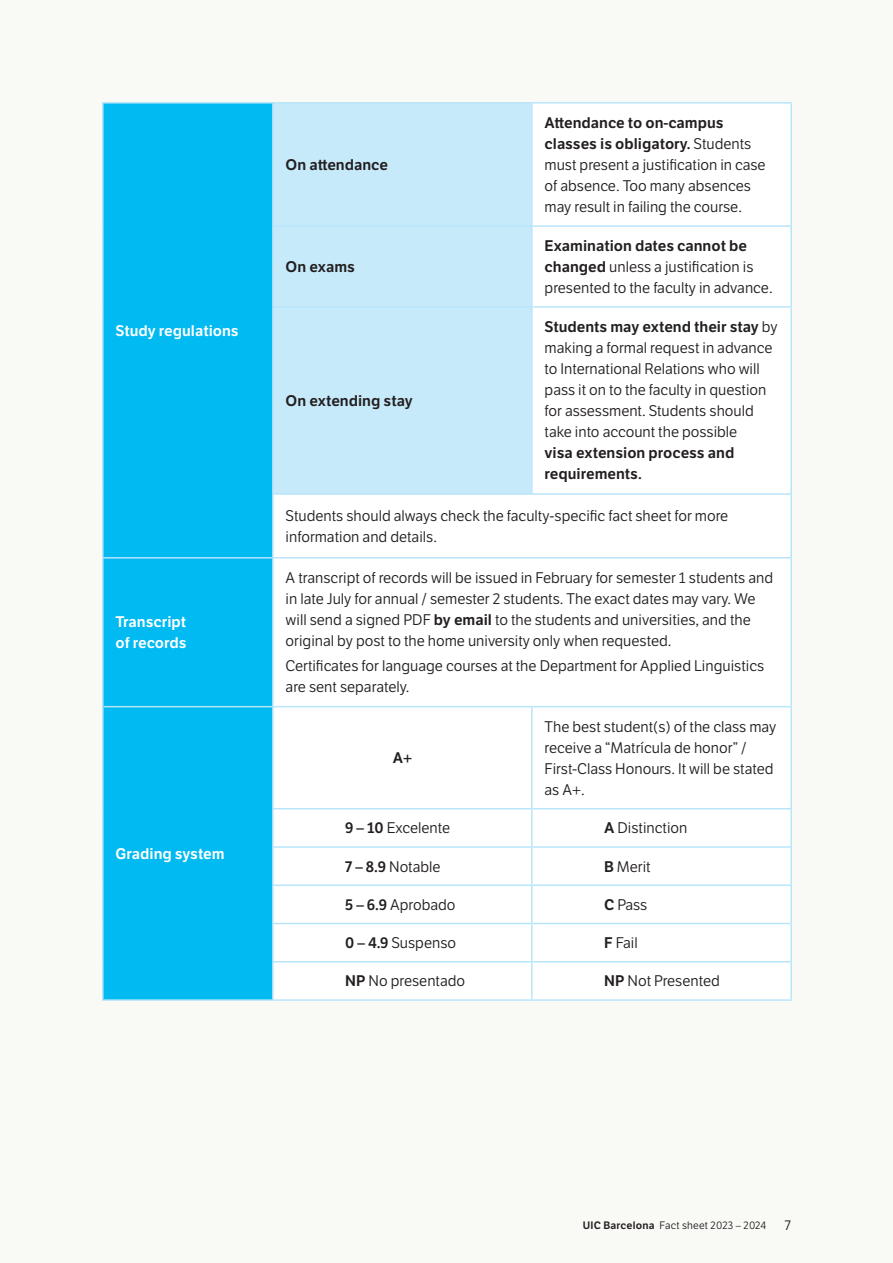
<style>
.page{position:relative;width:893px;height:1263px;background:#f9f9f6}
.page>*{position:absolute;margin:0;border:0;box-sizing:border-box;transform-origin:0 0}
.t1{font:15px/21px "LFT Etica Bk";color:#231f20}
.t2{font:15px/21px "LFT Etica SB";color:#231f20}
.t3{font:15px/21px "LFT Etica SB";color:#fff}
.t4{font:13.5px "LFT Etica Bk";color:#231f20}
.t5{font:10.5px "LFT Etica Bk";letter-spacing:.01em;color:#231f20}
.s1{font-family:"LFT Etica Bk"}
.s2{font-family:"LFT Etica SB"}
</style>
<div class="page">
<div style="left:104px;top:104px;width:168px;height:895px;background:#00baf1"></div>
<svg style="left:274px;top:104px;width:516px;height:859px;fill:#fff"></svg>
<hr style="left:102px;top:102px;width:171px;height:2px;background:#b9e5fa">
<hr style="left:102px;top:104px;width:2px;height:122px;background:#b9e5fa">
<hr style="left:102px;top:226px;width:2px;height:81px;background:#b9e5fa">
<hr style="left:102px;top:307px;width:2px;height:187px;background:#b9e5fa">
<hr style="left:102px;top:494px;width:2px;height:63px;background:#b9e5fa">
<hr style="left:273px;top:102px;width:259px;height:2px;background:#b9e5fa">
<hr style="left:272px;top:104px;width:2px;height:122px;background:#b9e5fa">
<hr style="left:532px;top:102px;width:260px;height:2px;background:#b9e5fa">
<hr style="left:531px;top:104px;width:2px;height:121px;background:#b9e5fa">
<hr style="left:790px;top:104px;width:2px;height:122px;background:#b9e5fa">
<hr style="left:272px;top:226px;width:2px;height:80px;background:#b9e5fa">
<hr style="left:531px;top:227px;width:2px;height:79px;background:#b9e5fa">
<hr style="left:790px;top:226px;width:2px;height:80px;background:#b9e5fa">
<hr style="left:272px;top:306px;width:260px;height:2px;background:#b9e5fa">
<hr style="left:272px;top:308px;width:2px;height:186px;background:#b9e5fa">
<hr style="left:532px;top:306px;width:260px;height:2px;background:#b9e5fa">
<hr style="left:531px;top:308px;width:2px;height:185px;background:#b9e5fa">
<hr style="left:790px;top:308px;width:2px;height:186px;background:#b9e5fa">
<hr style="left:274px;top:225px;width:258px;height:2px;background:#b9e5fa">
<hr style="left:532px;top:225px;width:258px;height:2px;background:#b9e5fa">
<hr style="left:274px;top:493px;width:258px;height:2px;background:#b9e5fa">
<hr style="left:532px;top:493px;width:258px;height:2px;background:#b9e5fa">
<hr style="left:272px;top:494px;width:2px;height:63px;background:#b9e5fa">
<hr style="left:790px;top:494px;width:2px;height:63px;background:#b9e5fa">
<hr style="left:102px;top:557px;width:171px;height:2px;background:#b9e5fa">
<hr style="left:102px;top:559px;width:2px;height:148px;background:#b9e5fa">
<hr style="left:273px;top:557px;width:259px;height:2px;background:#b9e5fa">
<hr style="left:272px;top:559px;width:2px;height:147px;background:#b9e5fa">
<hr style="left:532px;top:557px;width:260px;height:2px;background:#b9e5fa">
<hr style="left:790px;top:559px;width:2px;height:148px;background:#b9e5fa">
<hr style="left:104px;top:706px;width:169px;height:1px;background:#b9e5fa">
<hr style="left:102px;top:707px;width:2px;height:102px;background:#b9e5fa">
<hr style="left:102px;top:809px;width:2px;height:38px;background:#b9e5fa">
<hr style="left:102px;top:847px;width:2px;height:38px;background:#b9e5fa">
<hr style="left:102px;top:885px;width:2px;height:38px;background:#b9e5fa">
<hr style="left:102px;top:923px;width:2px;height:39px;background:#b9e5fa">
<hr style="left:102px;top:962px;width:2px;height:37px;background:#b9e5fa">
<hr style="left:102px;top:999px;width:171px;height:2px;background:#b9e5fa">
<hr style="left:273px;top:706px;width:259px;height:1px;background:#b9e5fa">
<hr style="left:532px;top:706px;width:258px;height:1px;background:#b9e5fa">
<hr style="left:274px;top:846px;width:258px;height:2px;background:#b9e5fa">
<hr style="left:532px;top:846px;width:258px;height:2px;background:#b9e5fa">
<hr style="left:274px;top:923px;width:258px;height:1px;background:#b9e5fa">
<hr style="left:532px;top:923px;width:258px;height:1px;background:#b9e5fa">
<hr style="left:272px;top:707px;width:2px;height:101px;background:#b9e5fa">
<hr style="left:531px;top:707px;width:2px;height:101px;background:#b9e5fa">
<hr style="left:790px;top:707px;width:2px;height:101px;background:#b9e5fa">
<hr style="left:272px;top:808px;width:260px;height:1px;background:#b9e5fa">
<hr style="left:272px;top:809px;width:2px;height:38px;background:#b9e5fa">
<hr style="left:532px;top:808px;width:260px;height:1px;background:#b9e5fa">
<hr style="left:531px;top:809px;width:2px;height:37px;background:#b9e5fa">
<hr style="left:790px;top:809px;width:2px;height:38px;background:#b9e5fa">
<hr style="left:272px;top:847px;width:2px;height:37px;background:#b9e5fa">
<hr style="left:531px;top:848px;width:2px;height:36px;background:#b9e5fa">
<hr style="left:790px;top:847px;width:2px;height:37px;background:#b9e5fa">
<hr style="left:272px;top:884px;width:260px;height:2px;background:#b9e5fa">
<hr style="left:272px;top:886px;width:2px;height:37px;background:#b9e5fa">
<hr style="left:532px;top:884px;width:260px;height:2px;background:#b9e5fa">
<hr style="left:531px;top:886px;width:2px;height:37px;background:#b9e5fa">
<hr style="left:790px;top:886px;width:2px;height:37px;background:#b9e5fa">
<hr style="left:272px;top:923px;width:2px;height:38px;background:#b9e5fa">
<hr style="left:531px;top:924px;width:2px;height:37px;background:#b9e5fa">
<hr style="left:790px;top:923px;width:2px;height:38px;background:#b9e5fa">
<hr style="left:272px;top:961px;width:260px;height:1px;background:#b9e5fa">
<hr style="left:272px;top:962px;width:2px;height:37px;background:#b9e5fa">
<hr style="left:532px;top:961px;width:260px;height:1px;background:#b9e5fa">
<hr style="left:531px;top:962px;width:2px;height:37px;background:#b9e5fa">
<hr style="left:790px;top:962px;width:2px;height:37px;background:#b9e5fa">
<hr style="left:273px;top:999px;width:259px;height:2px;background:#b9e5fa">
<hr style="left:532px;top:999px;width:260px;height:2px;background:#b9e5fa">
<p class="t3" style="left:116px;top:320px;width:125px">Study regulations</p>
<p class="t3" style="left:116px;top:612px;width:73px">Transcript of records</p>
<p class="t3" style="left:116px;top:843px;width:111px">Grading system</p>
<p class="t2" style="left:286px;top:154px;width:104px">On attendance</p>
<p class="t2" style="left:286px;top:256px;width:71px">On exams</p>
<p class="t2" style="left:545px;top:112px;width:208px">Attendance to on-campus classes is obligatory. <span class="s1">Students</span></p>
<p class="t1" style="left:545px;top:155px;width:223px">must present a justification in case of absence. Too many absences may result in failing the course.</p>
<p class="t2" style="left:545px;top:235px;width:204px">Examination dates cannot be</p>
<p class="t1" style="left:545px;top:257px;width:230px"><span class="s2">changed</span> unless a justification is presented to the faculty in advance.</p>
<p class="t2" style="left:545px;top:317px;width:235px">Students may extend their stay <span class="s1">by</span></p>
<p class="t1" style="left:545px;top:338px;width:229px">making a formal request in advance to International Relations who will pass it on to the faculty in question for assessment. Students should take into account the possible</p>
<p class="t2" style="left:545px;top:443px;width:191px">visa extension process and requirements.</p>
<p class="t1" style="left:286px;top:505px;width:444px">Students should always check the faculty-specific fact sheet for more information and details.</p>
<p class="t2" style="left:286px;top:390px;width:129px">On extending stay</p>
<p class="t1" style="left:286px;top:568px;width:489px">A transcript of records will be issued in February for semester 1 students and in late July for annual / semester 2 students. The exact dates may vary. We will send a signed PDF <span class="s2">by email</span> to the students and universities, and the original by post to the home university only when requested.</p>
<p class="t1" style="left:286px;top:656px;width:480px">Certificates for language courses at the Department for Applied Linguistics are sent separately.</p>
<p class="t2" style="left:393px;top:747px;width:21px">A+</p>
<p class="t1" style="left:545px;top:716px;width:233px">The best student(s) of the class may receive a “Matrícula de honor” /<br>First-Class Honours. It will be stated as A+.</p>
<p class="t1" style="left:345px;top:818px;width:106px"><span class="s2">9 – 10</span> Excelente</p>
<p class="t1" style="left:604px;top:818px;width:85px"><span class="s2">A</span> Distinction</p>
<p class="t1" style="left:345px;top:856px;width:97px"><span class="s2">7 – 8.9</span> Notable</p>
<p class="t1" style="left:604px;top:856px;width:48px"><span class="s2">B</span> Merit</p>
<p class="t1" style="left:345px;top:894px;width:112px"><span class="s2">5 – 6.9</span> Aprobado</p>
<p class="t1" style="left:604px;top:894px;width:45px"><span class="s2">C</span> Pass</p>
<p class="t1" style="left:345px;top:933px;width:112px"><span class="s2">0 – 4.9</span> Suspenso</p>
<p class="t1" style="left:604px;top:933px;width:35px"><span class="s2">F</span> Fail</p>
<p class="t1" style="left:345px;top:971px;width:121px"><span class="s2">NP</span> No presentado</p>
<p class="t1" style="left:604px;top:971px;width:117px"><span class="s2">NP</span> Not Presented</p>
<p class="t5" style="left:583px;top:1219px;width:185px"><span class="s2">UIC Barcelona</span> Fact sheet 2023 – 2024</p>
<p class="t4" style="left:785px;top:1217px;width:8px">7</p>
</div>
